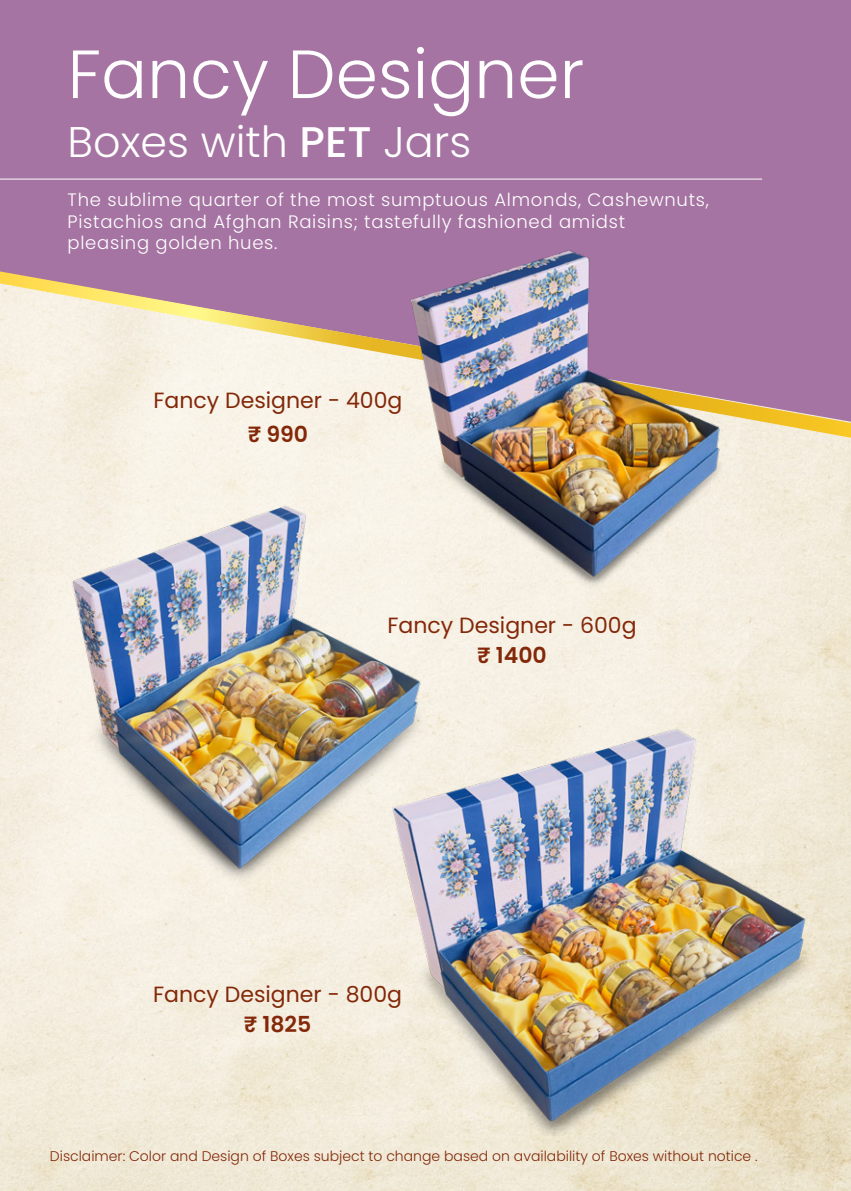
<style>
.page{position:relative;width:851px;height:1191px;background:#fff}
.page>*{position:absolute;margin:0;border:0;box-sizing:border-box;transform-origin:0 0}
.t1{font:300 68px "Poppins";color:#fff}
.t2{font:300 42.8px "Poppins";color:#fff}
.t3{font:22px "Poppins";color:#832809}
.t4{font:600 22px "Poppins";color:#832809}
.t5{font:300 18px/21.6px "Poppins";letter-spacing:.04em;color:#fff}
.t6{font:300 14px "Poppins";color:#832809}
.s1{font-weight:500}
</style>
<div class="page">
<img style="left:0;top:438px;width:850px;height:753px">
<div style="left:0;top:0;width:850px;height:271px;background:#a574a2"></div>
<svg style="left:0;top:271px;width:850px;height:167px;background:#d9c1c0"></svg>
<hr style="left:0;top:179px;width:762px;height:1px;background:#fff">
<img style="left:50px;top:499px;width:408px;height:408px">
<img style="left:400px;top:239px;width:326px;height:352px">
<img style="left:378px;top:726px;width:455px;height:409px">
<h1 class="t1" style="left:68px;top:35px;width:518px">Fancy Designer</h1>
<h2 class="t2" style="left:68px;top:118px;width:405px">Boxes with <span class="s1">PET</span> Jars</h2>
<p class="t5" style="left:68px;top:189px;width:642px">The sublime quarter of the most sumptuous Almonds, Cashewnuts,<br>Pistachios and Afghan Raisins; tastefully fashioned amidst pleasing golden hues.</p>
<p class="t3" style="left:153px;top:388px;width:250px">Fancy Designer - 400g</p>
<p class="t4" style="left:248px;top:422px;width:62px">₹ 990</p>
<p class="t3" style="left:387px;top:612px;width:250px">Fancy Designer - 600g</p>
<p class="t4" style="left:477px;top:642px;width:71px">₹ 1400</p>
<p class="t3" style="left:153px;top:982px;width:250px">Fancy Designer - 800g</p>
<p class="t4" style="left:244px;top:1011px;width:69px">₹ 1825</p>
<p class="t6" style="left:50px;top:1147px;width:709px">Disclaimer: Color and Design of Boxes subject to change based on availability of Boxes without notice .</p>
</div>
